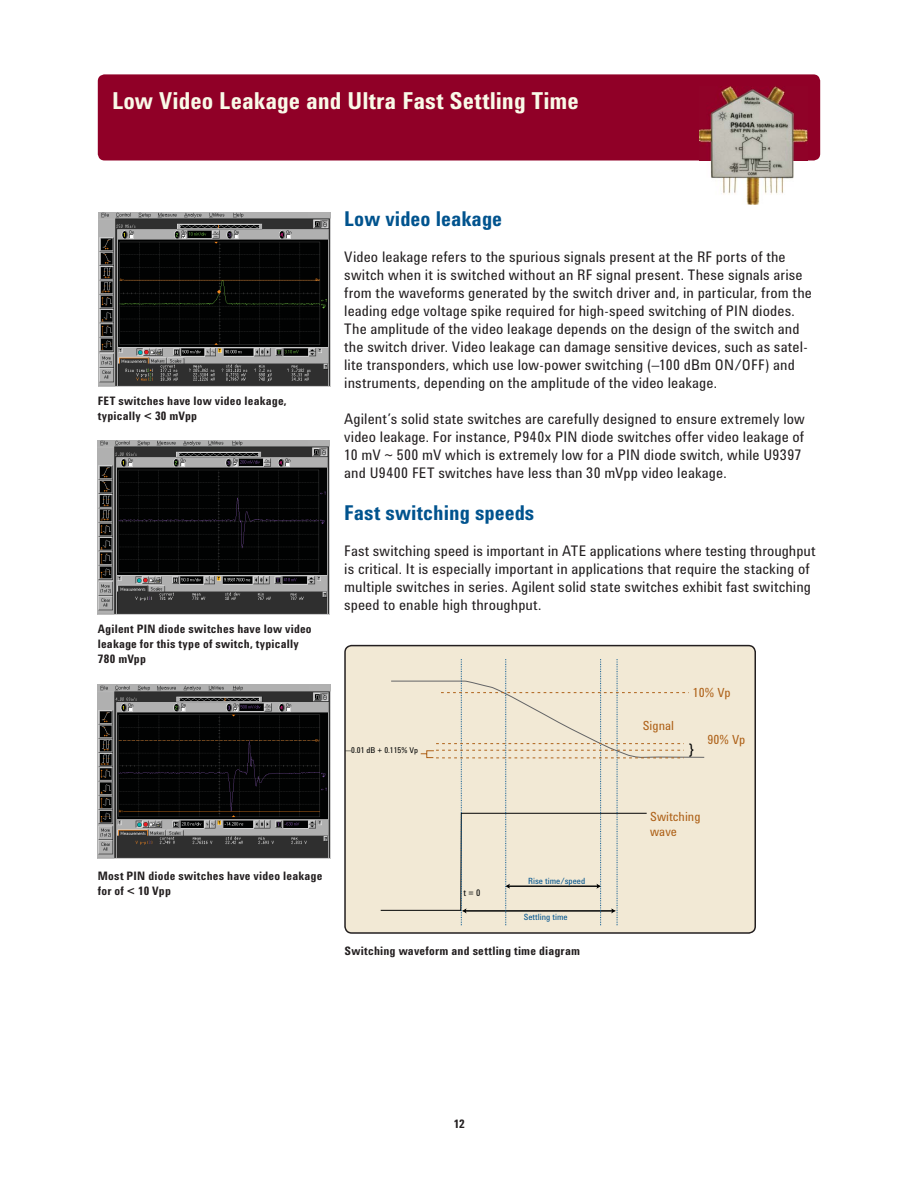
<style>
.page{position:relative;width:918px;height:1188px;background:#fff}
.page>*{position:absolute;margin:0;border:0;box-sizing:border-box;transform-origin:0 0}
.t1{font:700 24px "Agilent Condensed CFF";color:#f9fae8}
.t2{font:700 21px "Agilent Condensed CFF";color:#00538e}
.t3{font:15px/18px "Agilent Condensed CFF";letter-spacing:.005em;color:#231f20}
.t4{font:15px "Agilent Condensed CFF";color:#020303}
.t5{font:12.9px/15.5px "Agilent Condensed CFF";color:#ae6118}
.t6{font:700 12px/15px "Agilent Condensed CFF";letter-spacing:.015em;color:#231f20}
.t7{font:9.3px "Agilent Condensed CFF";color:#020303}
.t8{font:8.7px "Agilent Condensed CFF";color:#00538e}
.t9{font:8.25px "Agilent Condensed CFF";color:#020303}
</style>
<div class="page">
<img style="left:97px;top:440px;width:232px;height:174px">
<img style="left:98px;top:684px;width:232px;height:175px">
<div style="left:98px;top:74px;width:722px;height:86px;background:#900027;border-radius:7px"></div>
<img style="left:699px;top:86px;width:108px;height:118px">
<img style="left:99px;top:212px;width:232px;height:174px">
<div style="left:344px;top:645px;width:412px;height:289px;background:#f2e9d5"></div>
<h1 class="t1" style="left:112px;top:92px;width:468px">Low Video Leakage and Ultra Fast Settling Time</h1>
<p class="t6" style="left:98px;top:395px;width:190px">FET switches have low video leakage, typically &lt; 30 mVpp</p>
<p class="t6" style="left:98px;top:623px;width:215px">Agilent PIN diode switches have low video leakage for this type of switch, typically<br>780 mVpp</p>
<p class="t6" style="left:98px;top:870px;width:226px">Most PIN diode switches have video leakage for of &lt; 10 Vpp</p>
<h2 class="t2" style="left:344px;top:211px;width:159px">Low video leakage</h2>
<p class="t3" style="left:344px;top:249px;width:469px">Video leakage refers to the spurious signals present at the RF ports of the switch when it is switched without an RF signal present. These signals arise from the waveforms generated by the switch driver and, in particular, from the leading edge voltage spike required for high-speed switching of PIN diodes.<br>The amplitude of the video leakage depends on the design of the switch and the switch driver. Video leakage can damage sensitive devices, such as satel&shy;lite transponders, which use low-power switching (–100 dBm ON/OFF) and instruments, depending on the amplitude of the video leakage.</p>
<p class="t3" style="left:344px;top:411px;width:462px">Agilent’s solid state switches are carefully designed to ensure extremely low video leakage. For instance, P940x PIN diode switches offer video leakage of 10 mV ~ 500 mV which is extremely low for a PIN diode switch, while U9397 and U9400 FET switches have less than 30 mVpp video leakage.</p>
<h2 class="t2" style="left:344px;top:505px;width:192px">Fast switching speeds</h2>
<p class="t3" style="left:344px;top:543px;width:473px">Fast switching speed is important in ATE applications where testing throughput is critical. It is especially important in applications that require the stacking of multiple switches in series. Agilent solid state switches exhibit fast switching speed to enable high throughput.</p>
<p class="t9" style="left:345px;top:747px;width:74px">―0.01 dB + 0.115% Vp</p>
<p class="t7" style="left:464px;top:889px;width:18px">t = 0</p>
<p class="t8" style="left:528px;top:878px;width:58px">Rise time/speed</p>
<p class="t8" style="left:524px;top:914px;width:45px">Settling time</p>
<p class="t6" style="left:344px;top:945px;width:237px">Switching waveform and settling time diagram</p>
<p class="t5" style="left:643px;top:719px;width:33px">Signal</p>
<p class="t5" style="left:693px;top:686px;width:39px">10% Vp</p>
<p class="t5" style="left:708px;top:734px;width:39px">90% Vp</p>
<p class="t4" style="left:689px;top:743px;width:7px">}</p>
<p class="t5" style="left:650px;top:810px;width:52px">Switching wave</p>
<p class="t6" style="left:454px;top:1117px;width:13px">12</p>
</div>
